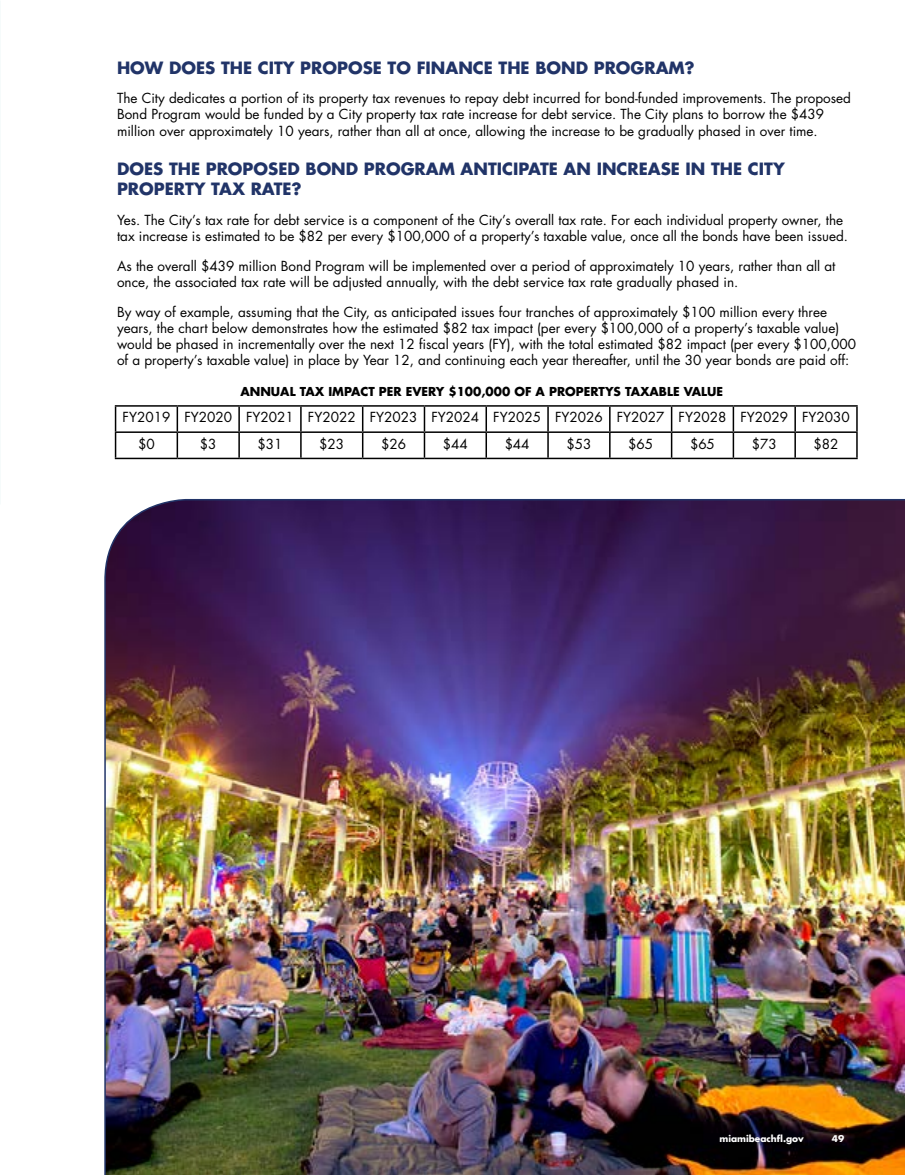
<style>
.page{position:relative;width:905px;height:1175px;background:#fff}
.page>*{position:absolute;margin:0;border:0;box-sizing:border-box;transform-origin:0 0}
.t1{font:700 16.5px/19.8px "Futura";color:#213468}
.t2{font:13.5px/16.2px "Futura";color:#000}
.t3{font:700 12px "Futura";color:#000}
.t4{font:700 9px "Futura Std";color:#fff}
.t5{font:700 9px "Futura";color:#fff}
</style>
<div class="page">
<img style="left:104px;top:499px;width:800px;height:675px">
<hr style="left:115px;top:405px;width:62px;height:1px;background:#000">
<hr style="left:177px;top:405px;width:62px;height:1px;background:#000">
<hr style="left:239px;top:405px;width:62px;height:1px;background:#000">
<hr style="left:238px;top:406px;width:2px;height:25px;background:#000">
<hr style="left:301px;top:405px;width:62px;height:1px;background:#000">
<hr style="left:300px;top:406px;width:2px;height:25px;background:#000">
<hr style="left:363px;top:405px;width:61px;height:1px;background:#000">
<hr style="left:424px;top:405px;width:62px;height:1px;background:#000">
<hr style="left:423px;top:406px;width:2px;height:25px;background:#000">
<hr style="left:486px;top:405px;width:62px;height:1px;background:#000">
<hr style="left:485px;top:406px;width:2px;height:25px;background:#000">
<hr style="left:548px;top:405px;width:62px;height:1px;background:#000">
<hr style="left:547px;top:406px;width:2px;height:25px;background:#000">
<hr style="left:609px;top:405px;width:62px;height:1px;background:#000">
<hr style="left:671px;top:405px;width:62px;height:1px;background:#000">
<hr style="left:670px;top:406px;width:2px;height:25px;background:#000">
<hr style="left:733px;top:405px;width:62px;height:1px;background:#000">
<hr style="left:732px;top:406px;width:2px;height:25px;background:#000">
<hr style="left:795px;top:405px;width:62px;height:1px;background:#000">
<hr style="left:794px;top:406px;width:2px;height:25px;background:#000">
<hr style="left:115px;top:431px;width:62px;height:2px;background:#000">
<svg style="left:115px;top:406px;width:1px;height:52px"></svg>
<hr style="left:177px;top:431px;width:62px;height:2px;background:#000">
<svg style="left:177px;top:406px;width:1px;height:52px"></svg>
<hr style="left:239px;top:431px;width:62px;height:2px;background:#000">
<hr style="left:238px;top:433px;width:2px;height:25px;background:#000">
<hr style="left:301px;top:431px;width:62px;height:2px;background:#000">
<hr style="left:300px;top:433px;width:2px;height:25px;background:#000">
<hr style="left:363px;top:431px;width:61px;height:2px;background:#000">
<svg style="left:362px;top:406px;width:1px;height:52px"></svg>
<hr style="left:424px;top:431px;width:62px;height:2px;background:#000">
<hr style="left:423px;top:433px;width:2px;height:25px;background:#000">
<hr style="left:486px;top:431px;width:62px;height:2px;background:#000">
<hr style="left:485px;top:433px;width:2px;height:25px;background:#000">
<hr style="left:548px;top:431px;width:62px;height:2px;background:#000">
<hr style="left:547px;top:433px;width:2px;height:25px;background:#000">
<hr style="left:609px;top:431px;width:62px;height:2px;background:#000">
<svg style="left:609px;top:406px;width:1px;height:52px"></svg>
<hr style="left:671px;top:431px;width:62px;height:2px;background:#000">
<hr style="left:670px;top:433px;width:2px;height:25px;background:#000">
<hr style="left:733px;top:431px;width:62px;height:2px;background:#000">
<hr style="left:732px;top:433px;width:2px;height:25px;background:#000">
<hr style="left:795px;top:431px;width:62px;height:2px;background:#000">
<hr style="left:794px;top:433px;width:2px;height:25px;background:#000">
<svg style="left:856px;top:406px;width:1px;height:52px"></svg>
<hr style="left:115px;top:458px;width:62px;height:1px;background:#000">
<hr style="left:177px;top:458px;width:62px;height:1px;background:#000">
<hr style="left:239px;top:458px;width:62px;height:1px;background:#000">
<hr style="left:301px;top:458px;width:62px;height:1px;background:#000">
<hr style="left:363px;top:458px;width:61px;height:1px;background:#000">
<hr style="left:424px;top:458px;width:62px;height:1px;background:#000">
<hr style="left:486px;top:458px;width:62px;height:1px;background:#000">
<hr style="left:548px;top:458px;width:62px;height:1px;background:#000">
<hr style="left:609px;top:458px;width:62px;height:1px;background:#000">
<hr style="left:671px;top:458px;width:62px;height:1px;background:#000">
<hr style="left:733px;top:458px;width:62px;height:1px;background:#000">
<hr style="left:795px;top:458px;width:62px;height:1px;background:#000">
<p class="t1" style="left:117px;top:57px;width:579px">HOW DOES THE CITY PROPOSE TO FINANCE THE BOND PROGRAM?</p>
<p class="t2" style="left:117px;top:90px;width:735px">The City dedicates a portion of its property tax revenues to repay debt incurred for bond-funded improvements. The proposed<br>Bond Program would be funded by a City property tax rate increase for debt service. The City plans to borrow the $439 million over approximately 10 years, rather than all at once, allowing the increase to be gradually phased in over time.</p>
<p class="t1" style="left:117px;top:159px;width:669px">DOES THE PROPOSED BOND PROGRAM ANTICIPATE AN INCREASE IN THE CITY<br>PROPERTY TAX RATE?</p>
<p class="t2" style="left:117px;top:211px;width:732px">Yes. The City’s tax rate for debt service is a component of the City’s overall tax rate. For each individual property owner, the tax increase is estimated to be $82 per every $100,000 of a property’s taxable value, once all the bonds have been issued.</p>
<p class="t2" style="left:117px;top:257px;width:720px">As the overall $439 million Bond Program will be implemented over a period of approximately 10 years, rather than all at once, the associated tax rate will be adjusted annually, with the debt service tax rate gradually phased in.</p>
<p class="t2" style="left:117px;top:303px;width:740px">By way of example, assuming that the City, as anticipated issues four tranches of approximately $100 million every three years, the chart below demonstrates how the estimated $82 tax impact (per every $100,000 of a property’s taxable value) would be phased in incrementally over the next 12 fiscal years (FY), with the total estimated $82 impact (per every $100,000 of a property’s taxable value) in place by Year 12, and continuing each year thereafter, until the 30 year bonds are paid off:</p>
<p class="t3" style="left:240px;top:383px;width:484px">ANNUAL TAX IMPACT PER EVERY $100,000 OF A PROPERTYS TAXABLE VALUE</p>
<p class="t2" style="left:138px;top:404px;width:713px;line-height:26.2px;text-indent:-16px">FY2019 FY2020 FY2021 FY2022 FY2023 FY2024 FY2025 FY2026 FY2027 FY2028 FY2029 FY2030 $0</p>
<p class="t2" style="left:200px;top:435px;width:18px">$3</p>
<p class="t2" style="left:257px;top:435px;width:26px">$31</p>
<p class="t2" style="left:319px;top:435px;width:26px">$23</p>
<p class="t2" style="left:381px;top:435px;width:26px">$26</p>
<p class="t2" style="left:443px;top:435px;width:26px">$44</p>
<p class="t2" style="left:504px;top:435px;width:26px">$44</p>
<p class="t2" style="left:566px;top:435px;width:26px">$53</p>
<p class="t2" style="left:628px;top:435px;width:26px">$65</p>
<p class="t2" style="left:690px;top:435px;width:26px">$65</p>
<p class="t2" style="left:751px;top:435px;width:26px">$73</p>
<p class="t2" style="left:813px;top:435px;width:26px">$82</p>
<p class="t4" style="left:719px;top:1132px;width:86px">miamibeachfl.gov</p>
<p class="t5" style="left:832px;top:1132px;width:14px">49</p>
</div>
